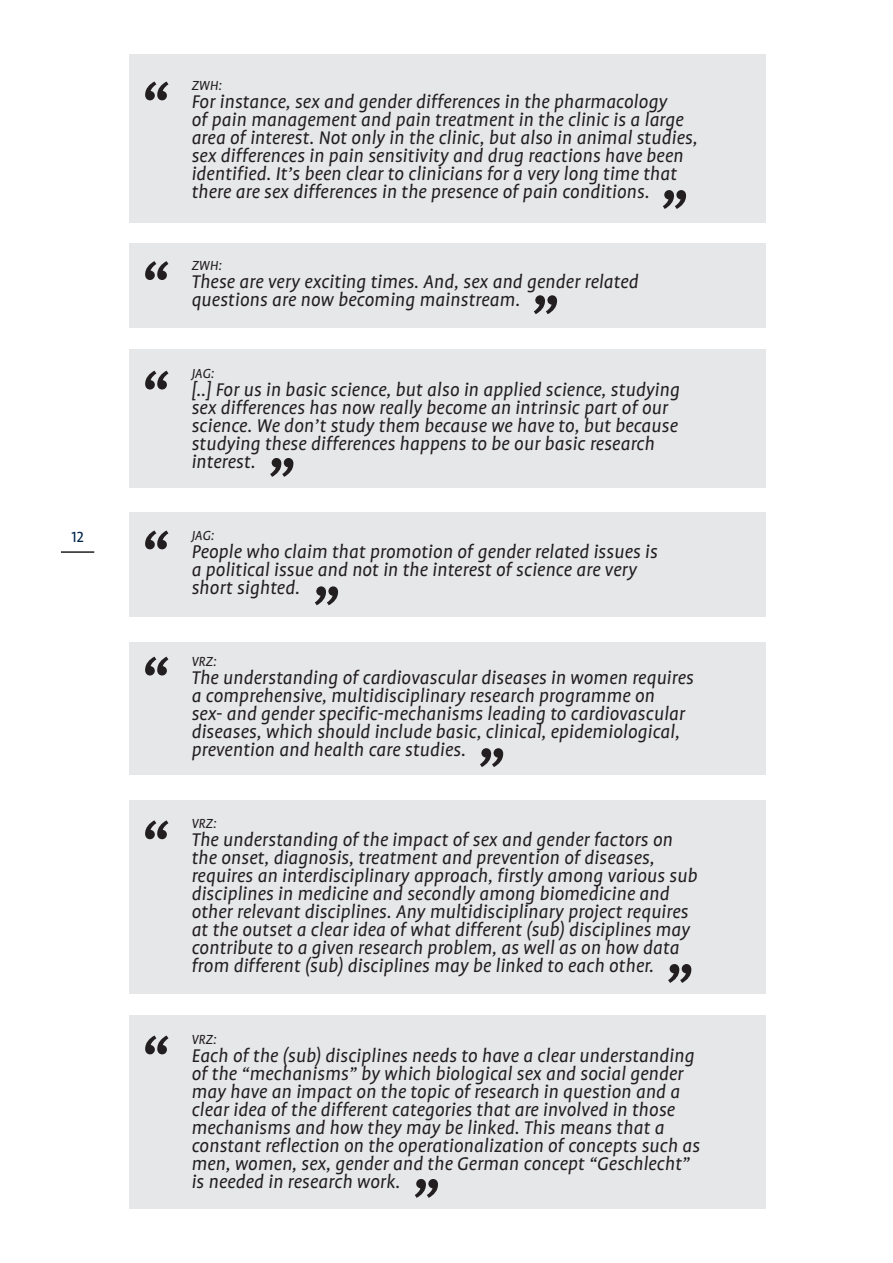
<style>
.page{position:relative;width:893px;height:1263px;background:#fff}
.page>*{position:absolute;margin:0;border:0;box-sizing:border-box;transform-origin:0 0}
.t1{font:italic 700 60px "Profile";color:#231f20}
.t2{font:italic 21px/18px "Profile";color:#231f20}
.t3{font:italic 15px "Profile";color:#231f20}
.t4{font:15px "The Sans Caps";color:#00254c}
</style>
<div class="page">
<hr style="left:61px;top:551px;width:33px;height:2px;background:#231f20">
<div style="left:129px;top:1015px;width:636px;height:193px;background:#e6e7e9"></div>
<div style="left:129px;top:800px;width:636px;height:194px;background:#e6e7e9"></div>
<div style="left:129px;top:642px;width:636px;height:132px;background:#e6e7e9"></div>
<div style="left:129px;top:512px;width:636px;height:105px;background:#e6e7e9"></div>
<div style="left:129px;top:349px;width:636px;height:138px;background:#e6e7e9"></div>
<div style="left:129px;top:243px;width:636px;height:85px;background:#e6e7e9"></div>
<div style="left:129px;top:54px;width:636px;height:168px;background:#e6e7e9"></div>
<p class="t4" style="left:71px;top:524px;width:14px">12</p>
<h1 class="t1" style="left:140px;top:68px;width:29px">“</h1>
<p class="t3" style="left:191px;top:78px;width:32px">ZWH:</p>
<p class="t2" style="left:191px;top:93px;width:508px">For instance, sex and gender differences in the pharmacology<br>of pain management and pain treatment in the clinic is a large area of interest. Not only in the clinic, but also in animal studies, sex differences in pain sensitivity and drug reactions have been identified. It’s been clear to clinicians for a very long time that there are sex differences in the presence of pain conditions.</p>
<h1 class="t1" style="left:658px;top:177px;width:29px">”</h1>
<h1 class="t1" style="left:140px;top:248px;width:29px">“</h1>
<p class="t3" style="left:191px;top:258px;width:32px">ZWH:</p>
<p class="t2" style="left:191px;top:273px;width:449px">These are very exciting times. And, sex and gender related questions are now becoming mainstream.</p>
<h1 class="t1" style="left:529px;top:282px;width:29px">”</h1>
<h1 class="t1" style="left:140px;top:357px;width:29px">“</h1>
<p class="t3" style="left:191px;top:366px;width:24px">JAG:</p>
<p class="t2" style="left:191px;top:381px;width:490px">[..] For us in basic science, but also in applied science, studying sex differences has now really become an intrinsic part of our science. We don’t study them because we have to, but because studying these differences happens to be our basic research interest.</p>
<h1 class="t1" style="left:266px;top:445px;width:29px">”</h1>
<h1 class="t1" style="left:140px;top:517px;width:29px">“</h1>
<p class="t3" style="left:191px;top:528px;width:24px">JAG:</p>
<p class="t2" style="left:191px;top:543px;width:468px">People who claim that promotion of gender related issues is a political issue and not in the interest of science are very short sighted.</p>
<h1 class="t1" style="left:311px;top:573px;width:29px">”</h1>
<h1 class="t1" style="left:140px;top:643px;width:29px">“</h1>
<p class="t3" style="left:191px;top:654px;width:27px">VRZ:</p>
<p class="t2" style="left:191px;top:669px;width:504px">The understanding of cardiovascular diseases in women requires a comprehensive, multidisciplinary research programme on<br>sex- and gender specific-mechanisms leading to cardiovascular diseases, which should include basic, clinical, epidemiological, prevention and health care studies.</p>
<h1 class="t1" style="left:476px;top:735px;width:29px">”</h1>
<h1 class="t1" style="left:140px;top:807px;width:29px">“</h1>
<p class="t3" style="left:191px;top:816px;width:27px">VRZ:</p>
<p class="t2" style="left:191px;top:831px;width:508px">The understanding of the impact of sex and gender factors on the onset, diagnosis, treatment and prevention of diseases, requires an interdisciplinary approach, firstly among various sub disciplines in medicine and secondly among biomedicine and other relevant disciplines. Any multidisciplinary project requires at the outset a clear idea of what different (sub) disciplines may contribute to a given research problem, as well as on how data from different (sub) disciplines may be linked to each other.</p>
<h1 class="t1" style="left:664px;top:951px;width:29px">”</h1>
<h1 class="t1" style="left:140px;top:1022px;width:29px">“</h1>
<p class="t3" style="left:191px;top:1032px;width:27px">VRZ:</p>
<p class="t2" style="left:191px;top:1047px;width:510px">Each of the (sub) disciplines needs to have a clear understanding of the “mechanisms” by which biological sex and social gender may have an impact on the topic of research in question and a clear idea of the different categories that are involved in those mechanisms and how they may be linked. This means that a constant reflection on the operationalization of concepts such as men, women, sex, gender and the German concept “Geschlecht” is needed in research work.</p>
<h1 class="t1" style="left:410px;top:1165px;width:29px">”</h1>
</div>
